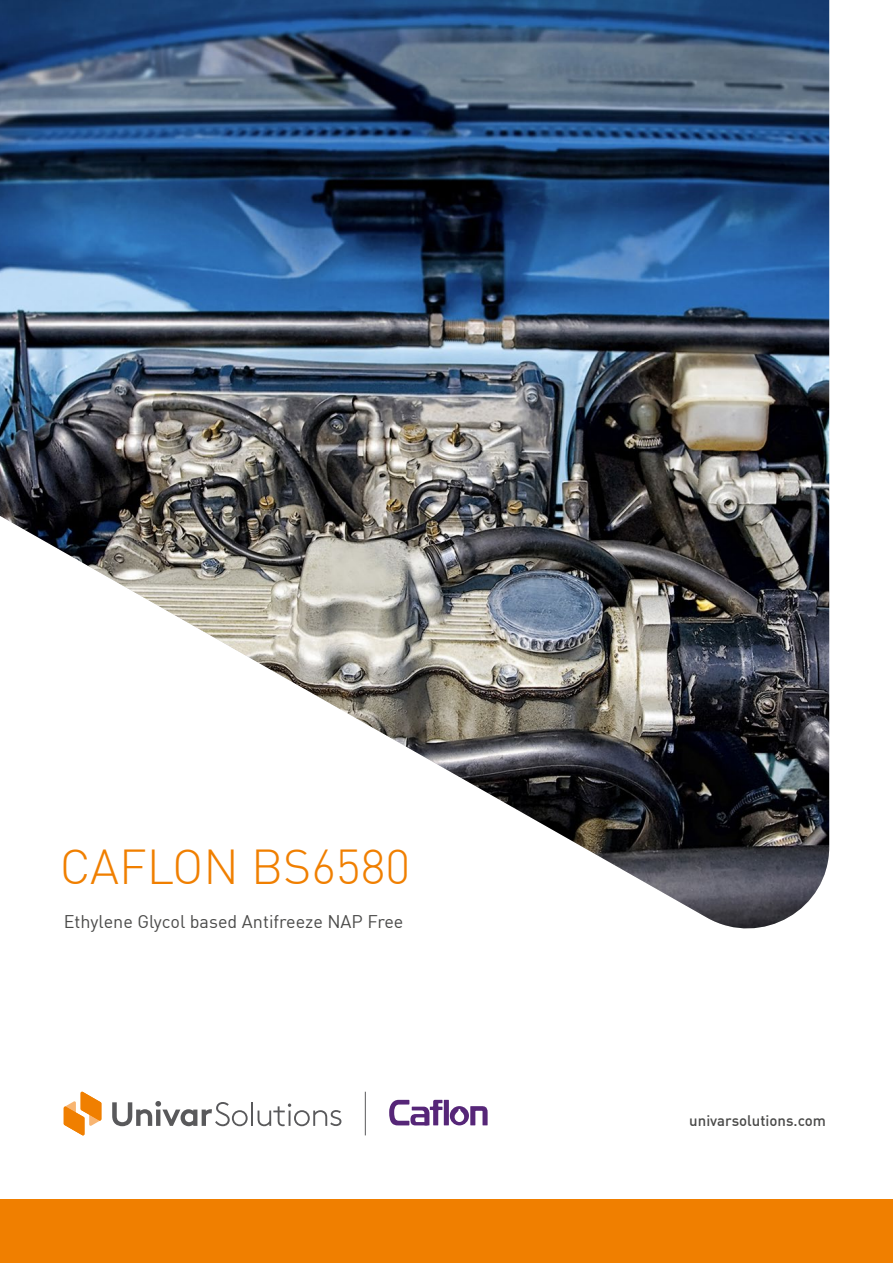
<style>
.page{position:relative;width:893px;height:1263px;background:#fff}
.page>*{position:absolute;margin:0;border:0;box-sizing:border-box;transform-origin:0 0}
.t1{font:300 48px "DIN Pro";color:#f07f00}
.t2{font:18px "DIN Pro";color:#4a4a49}
.t3{font:500 15px "DIN Pro";color:#4a4a49}
</style>
<div class="page">
<img style="left:0;top:0;width:829px;height:929px">
<div style="left:0;top:1199px;width:893px;height:64px;background:#f07f00"></div>
<svg style="left:112px;top:1101px;width:136px;height:25px"></svg>
<hr style="left:251px;top:1102px;width:2px;height:24px;background:#59595b">
<svg style="left:258px;top:1103px;width:83px;height:23px"></svg>
<svg style="left:64px;top:1092px;width:37px;height:43px"></svg>
<hr style="left:365px;top:1092px;width:1px;height:43px;background:#59595b">
<div style="left:444px;top:1100px;width:5px;height:25px;background:#562678"></div>
<svg style="left:389px;top:1100px;width:53px;height:25px"></svg>
<svg style="left:450px;top:1106px;width:38px;height:19px"></svg>
<h1 class="t1" style="left:60px;top:831px;width:352px">CAFLON BS6580</h1>
<p class="t2" style="left:64px;top:908px;width:341px">Ethylene Glycol based Antifreeze NAP Free</p>
<p class="t3" style="left:689px;top:1109px;width:138px">univarsolutions.com</p>
</div>
